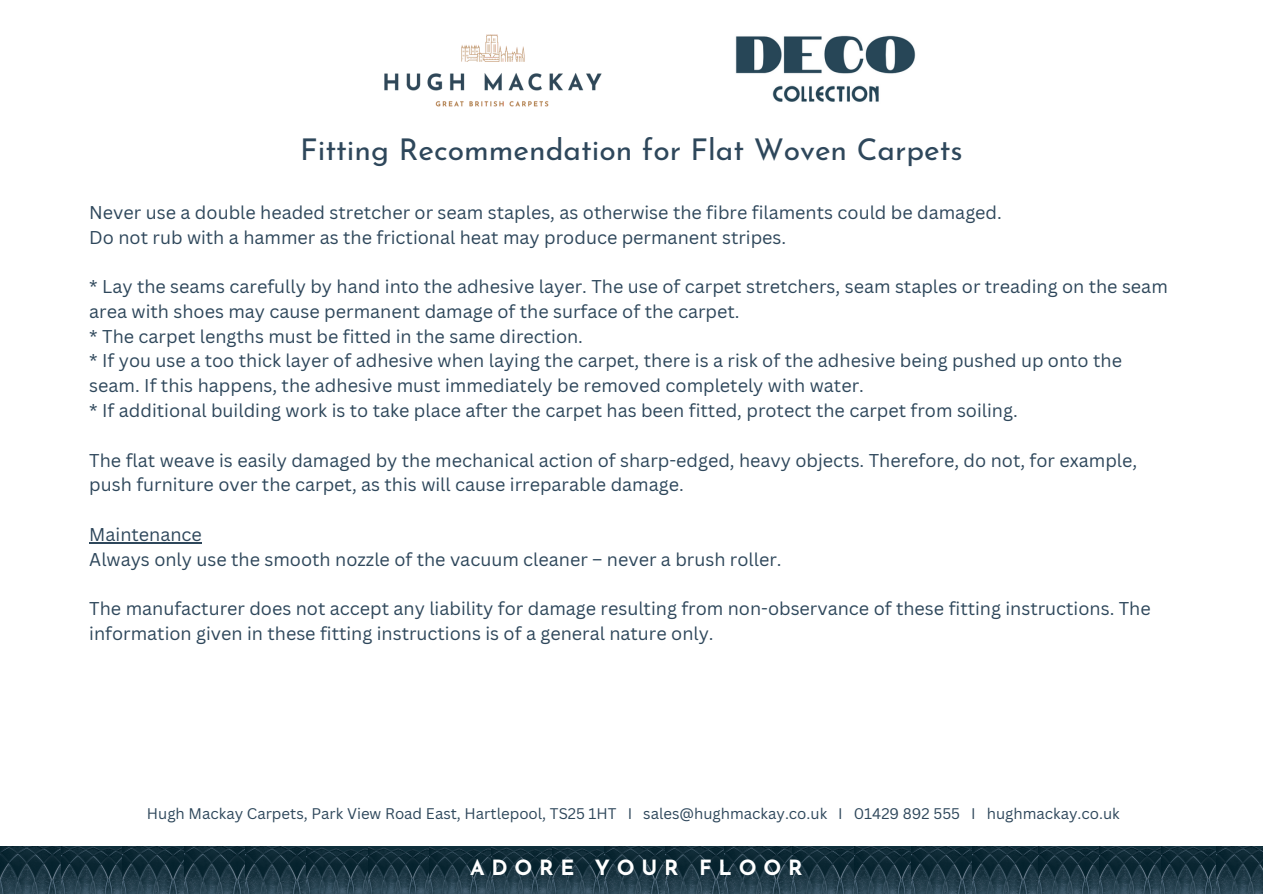
<style>
.page{position:relative;width:1263px;height:894px;background:#fff}
.page>*{position:absolute;margin:0;border:0;box-sizing:border-box;transform-origin:0 0}
.t1{font:30px "Josefin Sans";color:#2e475b}
.t2{font:700 21px "Josefin Sans";letter-spacing:.325em;color:#fff}
.t3{font:18px/24.8px "Canva Sans";color:#2e475b}
.t4{font:15px "Canva Sans";color:#2e475b}
</style>
<div class="page">
<img style="left:0;top:846px;width:61px;height:47px">
<img style="left:384px;top:34px;width:218px;height:73px">
<img style="left:735px;top:35px;width:181px;height:67px">
<img style="left:61px;top:846px;width:62px;height:47px">
<img style="left:123px;top:846px;width:61px;height:47px">
<img style="left:184px;top:846px;width:62px;height:47px">
<img style="left:246px;top:846px;width:61px;height:47px">
<img style="left:307px;top:846px;width:297px;height:47px">
<img style="left:604px;top:846px;width:62px;height:47px">
<img style="left:666px;top:846px;width:59px;height:47px">
<img style="left:725px;top:846px;width:68px;height:47px">
<img style="left:793px;top:846px;width:61px;height:47px">
<img style="left:854px;top:846px;width:57px;height:47px">
<img style="left:911px;top:846px;width:61px;height:47px">
<img style="left:972px;top:846px;width:66px;height:47px">
<img style="left:1038px;top:846px;width:62px;height:47px">
<img style="left:1100px;top:846px;width:61px;height:47px">
<img style="left:1161px;top:846px;width:56px;height:47px">
<img style="left:1217px;top:846px;width:46px;height:47px">
<hr style="left:89px;top:542px;width:113px;height:1px;background:#2e475b">
<p class="t1" style="left:300px;top:137px;width:664px">Fitting Recommendation for Flat Woven Carpets</p>
<p class="t3" style="left:89px;top:199px;width:914px">Never use a double headed stretcher or seam staples, as otherwise the fibre filaments could be damaged.<br>Do not rub with a hammer as the frictional heat may produce permanent stripes.</p>
<p class="t3" style="left:89px;top:274px;width:1080px">* Lay the seams carefully by hand into the adhesive layer. The use of carpet stretchers, seam staples or treading on the seam area with shoes may cause permanent damage of the surface of the carpet.<br>* The carpet lengths must be fitted in the same direction.<br>* If you use a too thick layer of adhesive when laying the carpet, there is a risk of the adhesive being pushed up onto the seam. If this happens, the adhesive must immediately be removed completely with water.<br>* If additional building work is to take place after the carpet has been fitted, protect the carpet from soiling.</p>
<p class="t3" style="left:89px;top:447px;width:1049px">The flat weave is easily damaged by the mechanical action of sharp-edged, heavy objects. Therefore, do not, for example, push furniture over the carpet, as this will cause irreparable damage.</p>
<p class="t3" style="left:89px;top:521px;width:694px">Maintenance<br>Always only use the smooth nozzle of the vacuum cleaner – never a brush roller.</p>
<h2 class="t3" style="left:89px;top:595px;width:1063px">The manufacturer does not accept any liability for damage resulting from non-observance of these fitting instructions. The information given in these fitting instructions is of a general nature only.</h2>
<p class="t4" style="left:147px;top:802px;width:974px">Hugh Mackay Carpets, Park View Road East, Hartlepool, TS25 1HT I sales@hughmackay.co.uk I 01429 892 555 I hughmackay.co.uk</p>
<p class="t2" style="left:470px;top:858px;width:334px">ADORE YOUR FLOOR</p>
</div>
